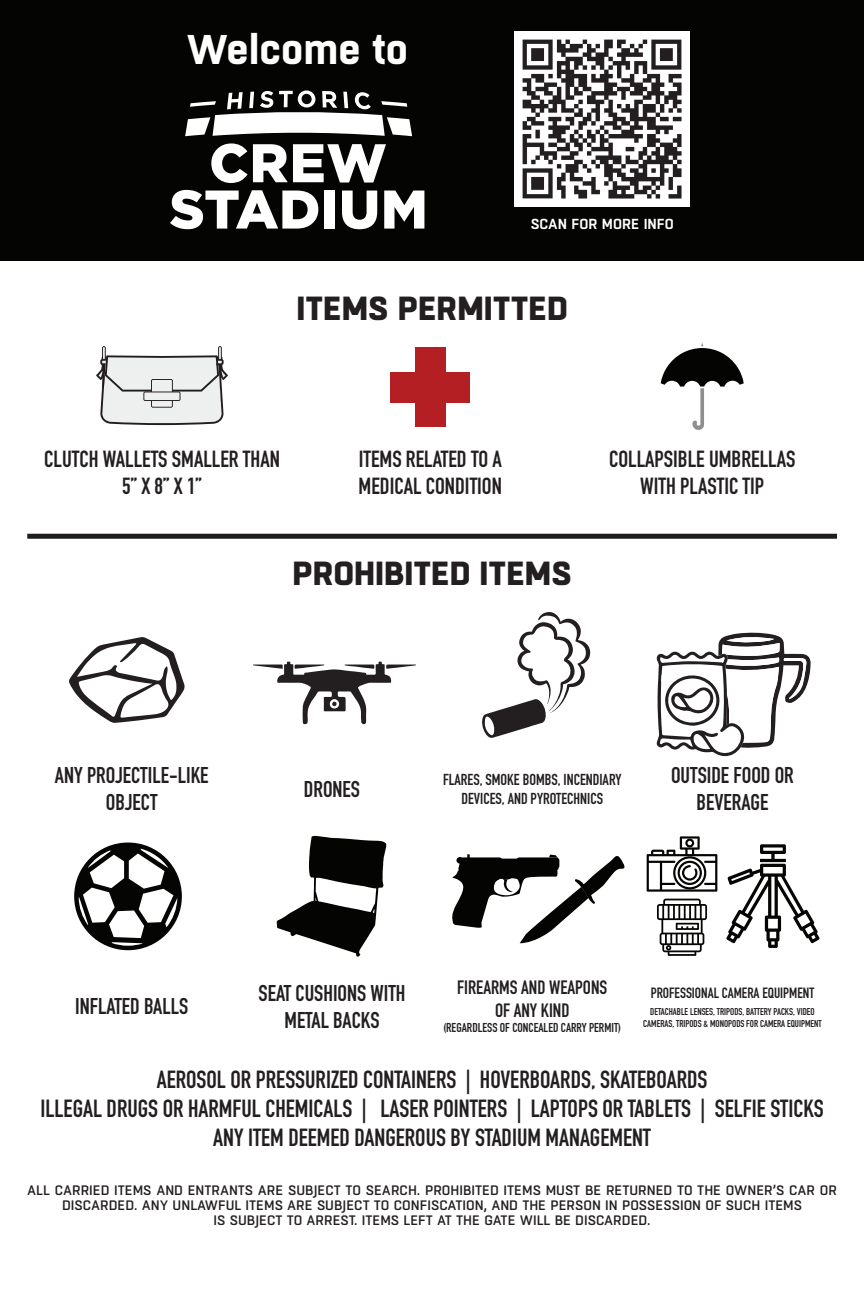
<style>
.page{position:relative;width:864px;height:1296px;background:#fff}
.page>*{position:absolute;margin:0;border:0;box-sizing:border-box;transform-origin:0 0}
.t1{font:700 41.5px "Boxed";color:#fff}
.t2{font:800 33.35px "Boxed";color:#231f20}
.t3{font:700 24.45px/29.4px "DIN Condensed";color:#231f20;text-align:center}
.t4{font:700 23px/27.6px "DIN Condensed";color:#231f20;text-align:center}
.t5{font:700 22.5px/27px "DIN Condensed";color:#231f20;text-align:center}
.t6{font:700 19.05px/22.9px "DIN Condensed";color:#231f20;text-align:center}
.t7{font:700 15.65px/18.8px "DIN Condensed";color:#231f20;text-align:center}
.t8{font:700 14.65px "DIN Condensed";color:#231f20}
.t9{font:600 14.5px "Boxed";color:#fff}
.t10{font:500 13.7px/15.2px "Boxed";color:#231f20;text-align:center}
.t11{font:700 12.7px "DIN Condensed";color:#231f20}
.t12{font:700 9.8px/11.8px "DIN Condensed";color:#231f20;text-align:center}
</style>
<div class="page">
<div style="left:0;top:0;width:864px;height:261px;background:#040503"></div>
<svg style="left:211px;top:143px;width:175px;height:40px"></svg>
<svg style="left:170px;top:190px;width:148px;height:39px"></svg>
<div style="left:324px;top:191px;width:11px;height:38px;background:#fff"></div>
<svg style="left:342px;top:191px;width:35px;height:38px"></svg>
<svg style="left:384px;top:191px;width:40px;height:38px"></svg>
<svg style="left:185px;top:90px;width:227px;height:46px"></svg>
<img style="left:514px;top:31px;width:176px;height:176px">
<svg style="left:96px;top:346px;width:132px;height:79px"></svg>
<div style="left:415px;top:347px;width:31px;height:80px;background:#b41f23"></div>
<div style="left:391px;top:372px;width:79px;height:30px;background:#b41f23"></div>
<svg style="left:661px;top:343px;width:83px;height:87px"></svg>
<div style="left:27px;top:534px;width:810px;height:5px;background:#201d1e"></div>
<svg style="left:69px;top:637px;width:116px;height:86px"></svg>
<svg style="left:253px;top:661px;width:163px;height:63px"></svg>
<svg style="left:482px;top:612px;width:108px;height:126px"></svg>
<svg style="left:656px;top:632px;width:155px;height:125px"></svg>
<svg style="left:74px;top:843px;width:108px;height:107px"></svg>
<svg style="left:277px;top:836px;width:109px;height:121px"></svg>
<svg style="left:452px;top:854px;width:173px;height:89px"></svg>
<svg style="left:726px;top:844px;width:94px;height:104px"></svg>
<svg style="left:647px;top:836px;width:70px;height:56px"></svg>
<svg style="left:657px;top:899px;width:50px;height:57px"></svg>
<h1 class="t1" style="left:187px;top:21px;width:223px">Welcome to</h1>
<p class="t9" style="left:531px;top:215px;width:145px">SCAN FOR MORE INFO</p>
<h2 class="t2" style="left:297px;top:286px;width:273px">ITEMS PERMITTED</h2>
<h3 class="t4" style="left:44px;top:445px;width:237px">CLUTCH WALLETS SMALLER THAN<br>5” X 8” X 1”</h3>
<h3 class="t4" style="left:359px;top:445px;width:145px;text-align:left">ITEMS RELATED TO A<br>MEDICAL CONDITION</h3>
<h3 class="t4" style="left:609px;top:445px;width:188px">COLLAPSIBLE UMBRELLAS<br>WITH PLASTIC TIP</h3>
<h2 class="t2" style="left:293px;top:550px;width:280px">PROHIBITED ITEMS</h2>
<h3 class="t5" style="left:55px;top:762px;width:155px">ANY PROJECTILE-LIKE<br>OBJECT</h3>
<h3 class="t5" style="left:304px;top:775px;width:58px">DRONES</h3>
<p class="t7" style="left:443px;top:770px;width:180px">FLARES, SMOKE BOMBS, INCENDIARY<br>DEVICES, AND PYROTECHNICS</p>
<h3 class="t5" style="left:671px;top:762px;width:124px">OUTSIDE FOOD OR<br>BEVERAGE</h3>
<h3 class="t5" style="left:75px;top:993px;width:114px">INFLATED BALLS</h3>
<h3 class="t5" style="left:259px;top:979px;width:148px">SEAT CUSHIONS WITH<br>METAL BACKS</h3>
<h3 class="t6" style="left:457px;top:976px;width:152px">FIREARMS AND WEAPONS<br>OF ANY KIND</h3>
<p class="t11" style="left:443px;top:1019px;width:179px">(REGARDLESS OF CONCEALED CARRY PERMIT)</p>
<p class="t8" style="left:651px;top:983px;width:165px">PROFESSIONAL CAMERA EQUIPMENT</p>
<p class="t12" style="left:643px;top:1006px;width:180px">DETACHABLE LENSES, TRIPODS, BATTERY PACKS, VIDEO<br>CAMERAS, TRIPODS &amp; MONOPODS FOR CAMERA EQUIPMENT</p>
<h3 class="t3" style="left:41px;top:1064px;width:785px">AEROSOL OR PRESSURIZED CONTAINERS | HOVERBOARDS, SKATEBOARDS<br>ILLEGAL DRUGS OR HARMFUL CHEMICALS | LASER POINTERS | LAPTOPS OR TABLETS | SELFIE STICKS<br>ANY ITEM DEEMED DANGEROUS BY STADIUM MANAGEMENT</h3>
<p class="t10" style="left:27px;top:1183px;width:811px">ALL CARRIED ITEMS AND ENTRANTS ARE SUBJECT TO SEARCH. PROHIBITED ITEMS MUST BE RETURNED TO THE OWNER’S CAR OR<br>DISCARDED. ANY UNLAWFUL ITEMS ARE SUBJECT TO CONFISCATION, AND THE PERSON IN POSSESSION OF SUCH ITEMS<br>IS SUBJECT TO ARREST. ITEMS LEFT AT THE GATE WILL BE DISCARDED.</p>
</div>
